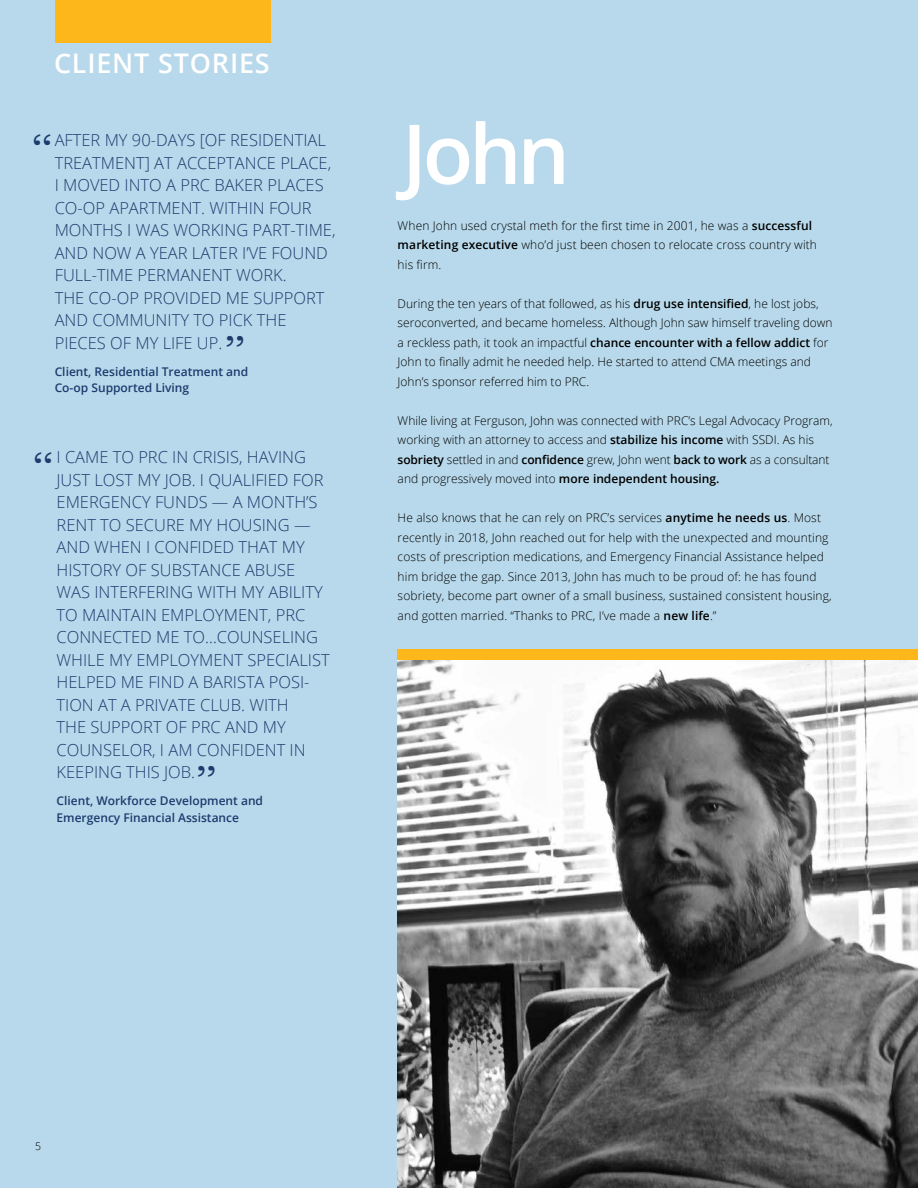
<style>
.page{position:relative;width:918px;height:1188px;background:#b8d9eb}
.page>*{position:absolute;margin:0;border:0;box-sizing:border-box;transform-origin:0 0}
.t1{font:600 82.65px "Open Sans";color:#fff}
.t2{font:300 45px "Clarendon";color:#1c3c6e}
.t3{font:600 27px "Open Sans";letter-spacing:.03em;color:#fff}
.t4{font:300 16.5px/22.5px "Open Sans";color:#1c3c6e}
.t5{font:300 12px/19.5px "Open Sans";letter-spacing:.01em;color:#000}
.t6{font:600 12px/16.5px "Open Sans";color:#1c3c6e}
.t7{font:300 10.5px "Open Sans";color:#000}
.s1{font-weight:600}
</style>
<div class="page">
<img style="left:398px;top:660px;width:520px;height:528px">
<div style="left:55px;top:0;width:216px;height:43px;background:#fdb71a"></div>
<div style="left:398px;top:649px;width:520px;height:11px;background:#fdb71a"></div>
<h3 class="t3" style="left:54px;top:45px;width:217px">CLIENT STORIES</h3>
<h2 class="t2" style="left:32px;top:124px;width:21px">‘‘</h2>
<p class="t4" style="left:55px;top:129px;width:282px">AFTER MY 90-DAYS [OF RESIDENTIAL<br>TREATMENT] AT ACCEPTANCE PLACE,<br>I MOVED INTO A PRC BAKER PLACES<br>CO-OP APARTMENT. WITHIN FOUR<br>MONTHS I WAS WORKING PART-TIME,<br>AND NOW A YEAR LATER I’VE FOUND<br>FULL-TIME PERMANENT WORK.<br>THE CO-OP PROVIDED ME SUPPORT<br>AND COMMUNITY TO PICK THE<br>PIECES OF MY LIFE UP.</p>
<p class="t6" style="left:55px;top:363px;width:195px">Client, Residential Treatment and<br>Co-op Supported Living</p>
<h2 class="t2" style="left:245px;top:357px;width:21px;rotate:-180deg">‘‘</h2>
<p class="t4" style="left:57px;top:445px;width:275px">I CAME TO PRC IN CRISIS, HAVING<br>JUST LOST MY JOB. I QUALIFIED FOR<br>EMERGENCY FUNDS — A MONTH’S<br>RENT TO SECURE MY HOUSING —<br>AND WHEN I CONFIDED THAT MY<br>HISTORY OF SUBSTANCE ABUSE<br>WAS INTERFERING WITH MY ABILITY<br>TO MAINTAIN EMPLOYMENT, PRC<br>CONNECTED ME TO…COUNSELING<br>WHILE MY EMPLOYMENT SPECIALIST<br>HELPED ME FIND A BARISTA POSI-<br>TION AT A PRIVATE CLUB. WITH<br>THE SUPPORT OF PRC AND MY<br>COUNSELOR, I AM CONFIDENT IN<br>KEEPING THIS JOB.</p>
<p class="t6" style="left:57px;top:792px;width:208px">Client, Workforce Development and<br>Emergency Financial Assistance</p>
<h2 class="t2" style="left:33px;top:442px;width:21px">‘‘</h2>
<h2 class="t2" style="left:216px;top:787px;width:21px;rotate:-180deg">‘‘</h2>
<h1 class="t1" style="left:402px;top:97px;width:169px">John</h1>
<p class="t5" style="left:398px;top:216px;width:421px">When John used crystal meth for the first time in 2001, he was a <span class="s1">successful marketing executive</span> who’d just been chosen to relocate cross country with his firm.</p>
<p class="t5" style="left:398px;top:294px;width:437px">During the ten years of that followed, as his <span class="s1">drug use intensified</span>, he lost jobs, seroconverted, and became homeless. Although John saw himself traveling down a reckless path, it took an impactful <span class="s1">chance encounter with a fellow addict</span> for John to finally admit he needed help. He started to attend CMA meetings and John’s sponsor referred him to PRC.</p>
<p class="t5" style="left:398px;top:411px;width:436px">While living at Ferguson, John was connected with PRC’s Legal Advocacy Program, working with an attorney to access and <span class="s1">stabilize his income</span> with SSDI. As his <span class="s1">sobriety</span> settled in and <span class="s1">confidence</span> grew, John went <span class="s1">back to work</span> as a consultant and progressively moved into <span class="s1">more independent housing.</span></p>
<p class="t5" style="left:398px;top:508px;width:436px">He also knows that he can rely on PRC’s services <span class="s1">anytime he needs us</span>. Most recently in 2018, John reached out for help with the unexpected and mounting costs of prescription medications, and Emergency Financial Assistance helped him bridge the gap. Since 2013, John has much to be proud of: he has found sobriety, become part owner of a small business, sustained consistent housing, and gotten married. “Thanks to PRC, I’ve made a <span class="s1">new life</span>.”</p>
<p class="t7" style="left:35px;top:1139px;width:7px">5</p>
</div>
